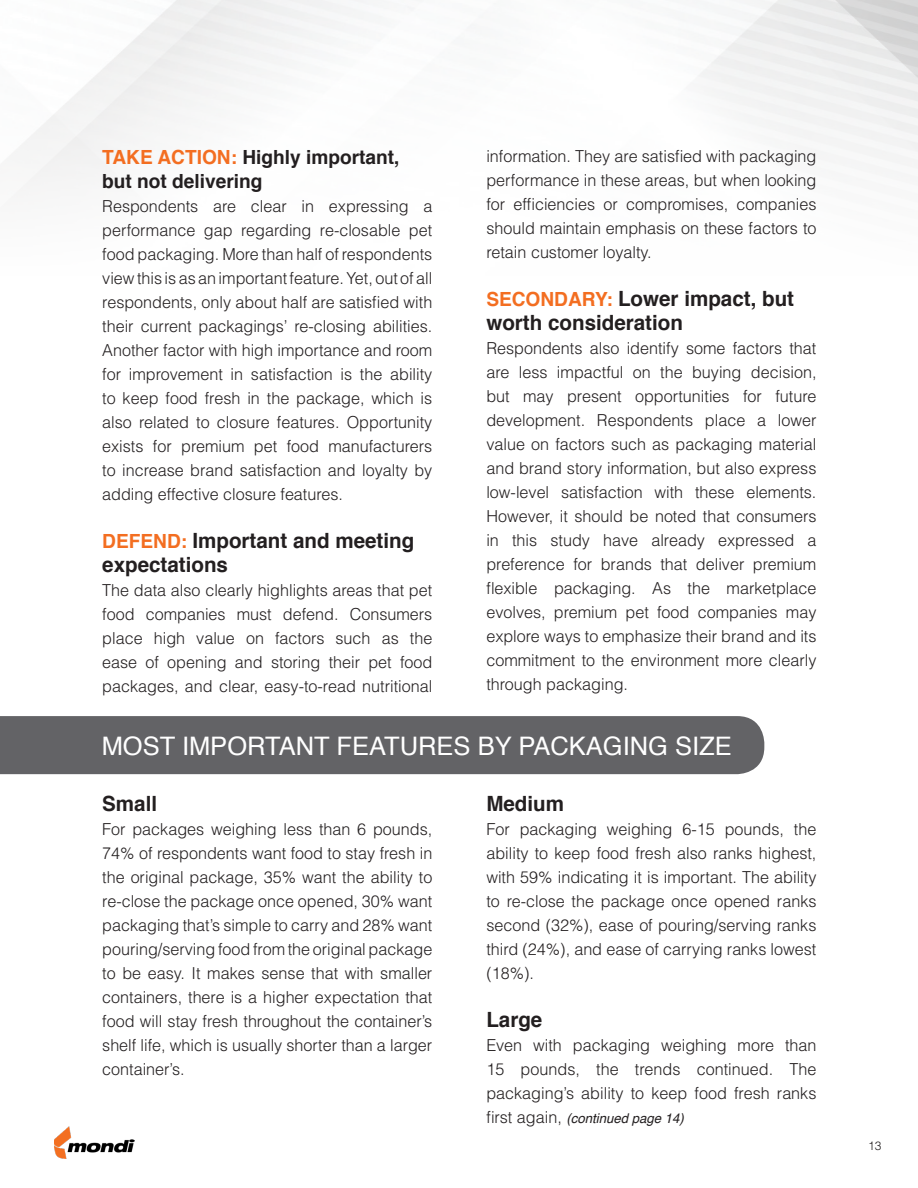
<style>
.page{position:relative;width:918px;height:1188px;background:#fff}
.page>*{position:absolute;margin:0;border:0;box-sizing:border-box;transform-origin:0 0}
.t1{font:25.5px "Helvetica";color:#fff}
.t2{font:700 21px/24px "Helvetica";color:#231f20}
.t3{font:700 19.5px/24px "Helvetica";color:#231f20}
.t4{font:300 16.5px/24px "Helvetica";color:#231f20;text-align:justify}
.t5{font:italic 13.5px "Helvetica";color:#231f20}
.t6{font:300 12px "Helvetica";color:#231f20}
.s1{color:#f36e21}
.s2{font-size:19.5px;color:#f36e21}
.s3{font-weight:300;font-style:normal;font-size:16.5px}
</style>
<div class="page">
<div style="left:0;top:716px;width:764px;height:58px;background:#636366"></div>
<img style="left:54px;top:1126px;width:81px;height:33px">
<p class="t3" style="left:102px;top:145px;width:299px"><span class="s1">TAKE ACTION:</span> Highly important, but not delivering</p>
<p class="t4" style="left:102px;top:194px;width:332px">Respondents are clear in expressing a performance gap regarding re-closable pet food packaging. More than half of respondents view this is as an important feature. Yet, out of all respondents, only about half are satisfied with their current packagings’ re-closing abilities.<br>Another factor with high importance and room for improvement in satisfaction is the ability to keep food fresh in the package, which is also related to closure features. Opportunity exists for premium pet food manufacturers to increase brand satisfaction and loyalty by adding effective closure features.</p>
<p class="t2" style="left:102px;top:529px;width:314px"><span class="s2">DEFEND:</span> Important and meeting expectations</p>
<p class="t4" style="left:102px;top:578px;width:332px">The data also clearly highlights areas that pet food companies must defend. Consumers place high value on factors such as the ease of opening and storing their pet food packages, and clear, easy-to-read nutritional</p>
<p class="t4" style="left:486px;top:144px;width:332px">information. They are satisfied with packaging performance in these areas, but when looking for efficiencies or compromises, companies should maintain emphasis on these factors to retain customer loyalty.</p>
<p class="t2" style="left:486px;top:287px;width:309px"><span class="s2">SECONDARY:</span> Lower impact, but worth consideration</p>
<p class="t4" style="left:486px;top:336px;width:332px">Respondents also identify some factors that are less impactful on the buying decision, but may present opportunities for future development. Respondents place a lower value on factors such as packaging material and brand story information, but also express low-level satisfaction with these elements.<br>However, it should be noted that consumers in this study have already expressed a preference for brands that deliver premium flexible packaging. As the marketplace evolves, premium pet food companies may explore ways to emphasize their brand and its commitment to the environment more clearly through packaging.</p>
<p class="t1" style="left:102px;top:726px;width:632px">MOST IMPORTANT FEATURES BY PACKAGING SIZE</p>
<p class="t2" style="left:102px;top:792px;width:56px">Small</p>
<p class="t4" style="left:102px;top:817px;width:332px">For packages weighing less than 6 pounds, 74% of respondents want food to stay fresh in the original package, 35% want the ability to re-close the package once opened, 30% want packaging that’s simple to carry and 28% want pouring/serving food from the original package to be easy. It makes sense that with smaller containers, there is a higher expectation that food will stay fresh throughout the container’s shelf life, which is usually shorter than a larger container’s.</p>
<p class="t2" style="left:486px;top:792px;width:79px">Medium</p>
<p class="t4" style="left:486px;top:817px;width:332px">For packaging weighing 6-15 pounds, the ability to keep food fresh also ranks highest, with 59% indicating it is important. The ability to re-close the package once opened ranks second (32%), ease of pouring/serving ranks third (24%), and ease of carrying ranks lowest (18%).</p>
<p class="t2" style="left:486px;top:1008px;width:58px">Large</p>
<p class="t4" style="left:486px;top:1033px;width:332px">Even with packaging weighing more than 15 pounds, the trends continued. The packaging’s ability to keep food fresh ranks</p>
<p class="t5" style="left:486px;top:1107px;width:199px"><span class="s3">first again,</span> (continued page 14)</p>
<p class="t6" style="left:868px;top:1138px;width:15px">13</p>
</div>
